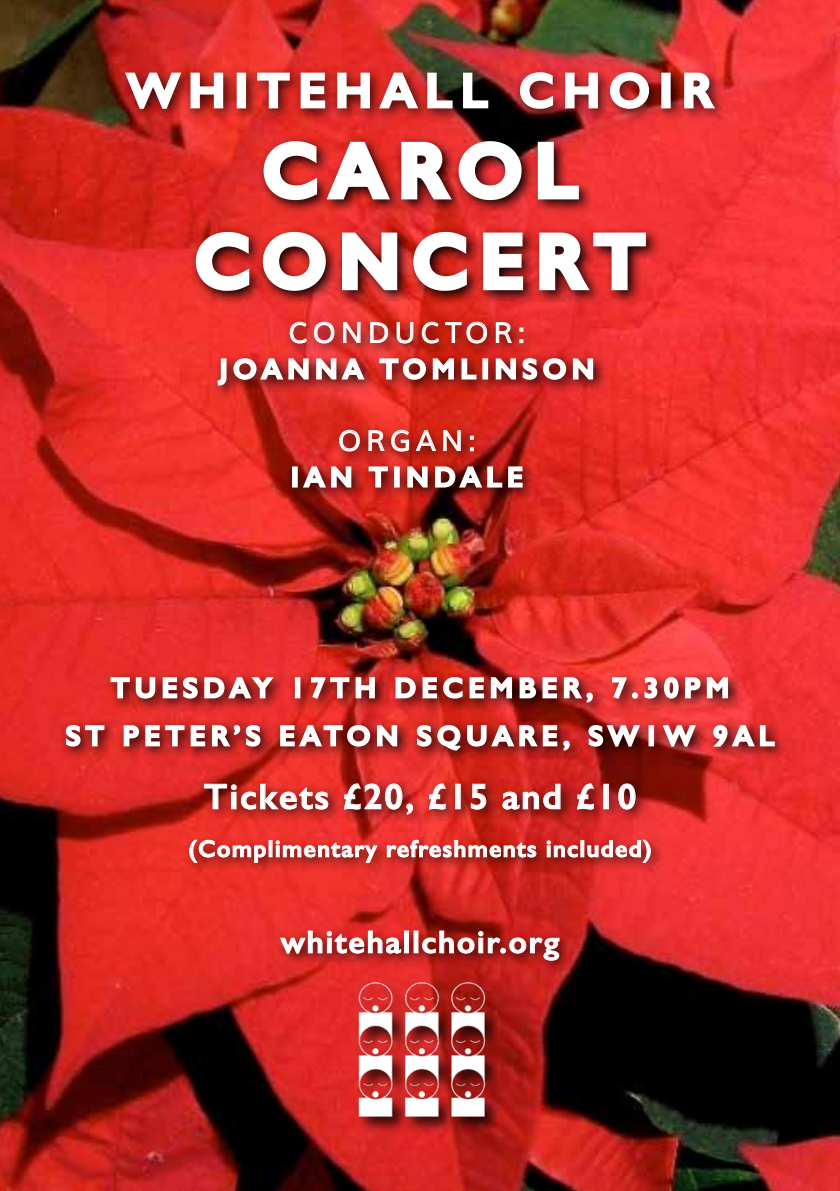
<style>
.page{position:relative;width:840px;height:1191px;background:#fff}
.page>*{position:absolute;margin:0;border:0;box-sizing:border-box;transform-origin:0 0}
.t1{font:600 75.6px/90.8px "Gill Sans";letter-spacing:.17em;color:#fff;text-align:center}
.t2{font:600 48px "Gill Sans";letter-spacing:.19em;color:#fff}
.t3{font:600 36px "Gill Sans";letter-spacing:.05em;color:#fff}
.t4{font:600 32px "Gill Sans";color:#fff}
.t5{font:600 28px/48px "Gill Sans";letter-spacing:.19em;color:#fff;text-align:center}
.t6{font:28px "Muli";letter-spacing:.19em;color:#fff}
.t7{font:600 24px "Gill Sans";letter-spacing:.05em;color:#fff}
</style>
<div class="page">
<img style="left:0;top:0;width:839px;height:1191px">
<div style="left:183px;top:776px;width:481px;height:198px;background:#000;opacity:.75"></div>
<svg style="left:203px;top:783px;width:125px;height:27px;background:#bd4943"></svg>
<svg style="left:343px;top:783px;width:70px;height:32px;background:#b0423f"></svg>
<svg style="left:428px;top:783px;width:18px;height:27px"></svg>
<div style="left:455px;top:783px;width:5px;height:26px;border:1px solid #fff"></div>
<svg style="left:470px;top:783px;width:16px;height:27px"></svg>
<svg style="left:501px;top:783px;width:59px;height:27px;background:#b94440"></svg>
<svg style="left:576px;top:783px;width:18px;height:27px"></svg>
<svg style="left:617px;top:783px;width:18px;height:27px"></svg>
<svg style="left:189px;top:839px;width:77px;height:24px;background:#cf514b"></svg>
<svg style="left:275px;top:840px;width:102px;height:23px;background:#cf5350"></svg>
<svg style="left:386px;top:839px;width:150px;height:18px;background:#cc5b57"></svg>
<svg style="left:546px;top:840px;width:31px;height:17px"></svg>
<svg style="left:587px;top:839px;width:63px;height:24px;background:#ca5454"></svg>
<svg style="left:279px;top:930px;width:122px;height:24px;background:#c94c4b"></svg>
<div style="left:404px;top:930px;width:4px;height:23px;border:1px solid #fff"></div>
<svg style="left:421px;top:930px;width:138px;height:31px;background:#ac3a36"></svg>
<div style="left:59px;top:671px;width:730px;height:93px;background:#000;opacity:.95"></div>
<svg style="left:109px;top:675px;width:166px;height:25px"></svg>
<div style="left:295px;top:677px;width:5px;height:21px;border:2px solid #fff"></div>
<svg style="left:310px;top:676px;width:65px;height:24px"></svg>
<svg style="left:394px;top:675px;width:118px;height:25px"></svg>
<svg style="left:518px;top:676px;width:76px;height:28px"></svg>
<svg style="left:610px;top:675px;width:118px;height:25px"></svg>
<svg style="left:65px;top:724px;width:40px;height:24px"></svg>
<svg style="left:123px;top:723px;width:138px;height:25px"></svg>
<svg style="left:279px;top:723px;width:119px;height:25px"></svg>
<svg style="left:415px;top:723px;width:156px;height:29px"></svg>
<svg style="left:587px;top:723px;width:54px;height:25px"></svg>
<div style="left:648px;top:725px;width:5px;height:21px;border:2px solid #fff"></div>
<svg style="left:661px;top:723px;width:36px;height:24px"></svg>
<svg style="left:709px;top:723px;width:66px;height:24px"></svg>
<div style="left:211px;top:315px;width:396px;height:187px;background:#000;opacity:.95"></div>
<svg style="left:289px;top:321px;width:18px;height:23px"></svg>
<svg style="left:313px;top:321px;width:22px;height:23px"></svg>
<svg style="left:342px;top:321px;width:19px;height:22px"></svg>
<svg style="left:369px;top:321px;width:19px;height:22px"></svg>
<svg style="left:396px;top:321px;width:17px;height:23px"></svg>
<svg style="left:421px;top:321px;width:66px;height:23px;background:#c3453a"></svg>
<svg style="left:495px;top:321px;width:17px;height:22px"></svg>
<svg style="left:216px;top:357px;width:93px;height:29px"></svg>
<svg style="left:315px;top:357px;width:51px;height:23px"></svg>
<svg style="left:378px;top:357px;width:76px;height:24px"></svg>
<svg style="left:460px;top:357px;width:17px;height:23px"></svg>
<div style="left:482px;top:358px;width:6px;height:21px;border:2px solid #fff"></div>
<svg style="left:494px;top:357px;width:99px;height:24px"></svg>
<svg style="left:338px;top:429px;width:22px;height:23px"></svg>
<svg style="left:368px;top:429px;width:16px;height:22px"></svg>
<svg style="left:390px;top:429px;width:19px;height:23px"></svg>
<svg style="left:415px;top:429px;width:21px;height:22px"></svg>
<svg style="left:442px;top:429px;width:19px;height:22px"></svg>
<div style="left:292px;top:466px;width:5px;height:21px;border:2px solid #fff"></div>
<svg style="left:301px;top:465px;width:51px;height:23px"></svg>
<svg style="left:367px;top:465px;width:21px;height:23px"></svg>
<div style="left:394px;top:466px;width:5px;height:21px;border:2px solid #fff"></div>
<svg style="left:406px;top:465px;width:22px;height:23px"></svg>
<svg style="left:434px;top:465px;width:89px;height:23px"></svg>
<div style="left:189px;top:135px;width:471px;height:171px;background:#000;opacity:.95"></div>
<svg style="left:259px;top:137px;width:266px;height:67px"></svg>
<svg style="left:534px;top:139px;width:47px;height:63px"></svg>
<svg style="left:192px;top:228px;width:60px;height:67px"></svg>
<svg style="left:259px;top:228px;width:70px;height:67px"></svg>
<svg style="left:339px;top:229px;width:61px;height:64px"></svg>
<svg style="left:409px;top:228px;width:60px;height:67px"></svg>
<svg style="left:480px;top:229px;width:45px;height:64px"></svg>
<svg style="left:536px;top:228px;width:112px;height:65px"></svg>
<div style="left:356px;top:980px;width:146px;height:154px;background:#000;opacity:.75"></div>
<img style="left:354px;top:945px;width:131px;height:174px">
<div style="left:119px;top:65px;width:609px;height:58px;background:#000;opacity:.75"></div>
<svg style="left:123px;top:70px;width:60px;height:40px"></svg>
<svg style="left:189px;top:71px;width:35px;height:39px"></svg>
<div style="left:236px;top:73px;width:10px;height:35px;border:3px solid #fff"></div>
<svg style="left:255px;top:71px;width:36px;height:39px"></svg>
<svg style="left:299px;top:71px;width:27px;height:39px"></svg>
<img style="left:335px;top:70px;width:119px;height:40px">
<svg style="left:461px;top:71px;width:28px;height:39px"></svg>
<svg style="left:518px;top:70px;width:36px;height:41px"></svg>
<svg style="left:563px;top:71px;width:36px;height:39px"></svg>
<svg style="left:607px;top:70px;width:43px;height:41px"></svg>
<div style="left:661px;top:73px;width:9px;height:35px;border:3px solid #fff"></div>
<svg style="left:682px;top:71px;width:35px;height:39px"></svg>
<h2 class="t2" style="left:127px;top:62px;width:587px">WHIT EHALL CHOIR</h2>
<h1 class="t1" style="left:195px;top:125px;width:428px">C AROL<br>C ONC ERT</h1>
<p class="t6" style="left:288px;top:316px;width:238px">CONDUCTOR:</p>
<p class="t5" style="left:219px;top:345px;width:376px">JOANNA TOMLINSON</p>
<p class="t6" style="left:338px;top:424px;width:139px">ORGAN:</p>
<p class="t5" style="left:291px;top:453px;width:233px">IAN T INDALE</p>
<p class="t5" style="left:66px;top:663px;width:709px">T UESDAY 17T H DEC EMBER, 7.30PM<br>ST PET ER’S E AT ON SQUARE, SW1W 9AL</p>
<p class="t3" style="left:203px;top:775px;width:434px">TICKETS £20, £15 AND £10</p>
<p class="t7" style="left:188px;top:834px;width:464px">(COMPLIMENTARY REFRESHMENTS INCLUDED)</p>
<p class="t4" style="left:280px;top:922px;width:280px">WHITEHALLCHOIR.ORG</p>
</div>
